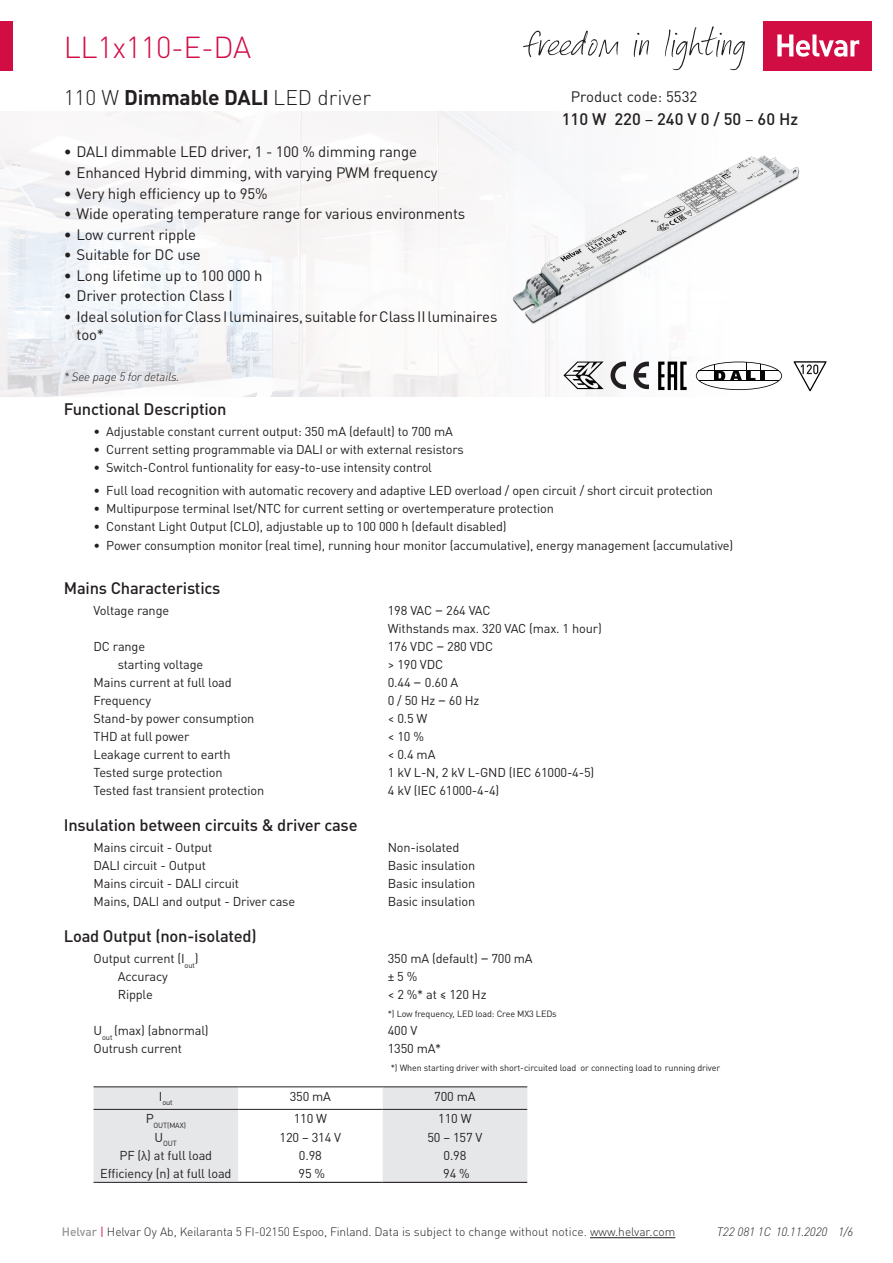
<style>
.page{position:relative;width:893px;height:1263px;background:#fff}
.page>*{position:absolute;margin:0;border:0;box-sizing:border-box;transform-origin:0 0}
.HELVAR_Small_Heading{font:300 30px "DIN Pro";letter-spacing:-.01em;color:#d20d44}
.headlineO{font:300 21px "DIN Pro";color:#231f20}
.Data_subheads{font:500 16.5px "DIN Pro";letter-spacing:-.01em;color:#231f20}
.Tehot{font:500 16.5px "DIN Pro";color:#231f20}
.Tehot-2{font:15px/18px "DIN Pro";letter-spacing:-.01em;color:#231f20}
.Data_bread{font:12.75px "DIN Pro";letter-spacing:-.01em;color:#231f20}
.t1{font:300 12px "DIN Pro";color:#231f20}
.Documnetn_number{font:italic 300 12px "DIN Pro";letter-spacing:-.005em;color:#231f20}
.new{font:italic 300 12px "DIN Pro";letter-spacing:-.01em;color:#231f20}
.Data_bread-2{font:9px "DIN Pro";letter-spacing:-.01em;color:#231f20}
.Data_bread-3{font:7.5px "DIN Pro";letter-spacing:-.01em;color:#231f20}
.s1{font-weight:700}
.s2{font-weight:400}
.s3{font-size:15px}
.s4{font-weight:500;color:#939598}
.s5{font-weight:400;color:#d20d44}
</style>
<div class="page">
<hr style="left:590px;top:1237px;width:85px;height:1px;background:#231f20">
<img style="left:0;top:112px;width:749px;height:284px">
<div style="left:94px;top:1087px;width:144px;height:95px;background:#e6e7e9"></div>
<div style="left:383px;top:1087px;width:144px;height:95px;background:#e6e7e9"></div>
<hr style="left:238px;top:1182px;width:145px;height:1px;background:#231f20">
<hr style="left:383px;top:1182px;width:144px;height:1px;background:#231f20">
<hr style="left:238px;top:1086px;width:145px;height:1px;background:#231f20">
<hr style="left:383px;top:1086px;width:144px;height:1px;background:#231f20">
<hr style="left:238px;top:1109px;width:145px;height:1px;background:#231f20">
<hr style="left:383px;top:1109px;width:144px;height:1px;background:#231f20">
<hr style="left:94px;top:1109px;width:144px;height:1px;background:#231f20">
<hr style="left:94px;top:1086px;width:144px;height:1px;background:#231f20">
<hr style="left:94px;top:1182px;width:144px;height:1px;background:#231f20">
<svg style="left:794px;top:361px;width:32px;height:30px"></svg>
<div style="left:763px;top:21px;width:109px;height:50px;background:#d20d44"></div>
<svg style="left:777px;top:34px;width:82px;height:23px"></svg>
<div style="left:0;top:21px;width:13px;height:50px;background:#d20d44"></div>
<svg style="left:523px;top:27px;width:222px;height:43px"></svg>
<img style="left:497px;top:141px;width:303px;height:196px">
<svg style="left:611px;top:362px;width:38px;height:27px"></svg>
<svg style="left:563px;top:362px;width:41px;height:27px"></svg>
<svg style="left:658px;top:362px;width:29px;height:28px"></svg>
<svg style="left:696px;top:362px;width:86px;height:28px"></svg>
<hr style="left:699px;top:371px;width:80px;height:1px;background:#050504">
<p class="HELVAR_Small_Heading" style="left:64px;top:24px;width:189px">LL1x110-E-DA</p>
<p class="headlineO" style="left:64px;top:82px;width:309px">110 W <span class="s1">Dimmable DALI</span> LED driver</p>
<p class="Tehot-2" style="left:64px;top:142px;width:355px">• DALI dimmable LED driver, 1 - 100 % dimming range</p>
<p class="Tehot-2" style="left:64px;top:162px;width:375px">• Enhanced Hybrid dimming, with varying PWM frequency</p>
<p class="Tehot-2" style="left:64px;top:183px;width:205px">• Very high efficiency up to 95%</p>
<p class="Tehot-2" style="left:64px;top:203px;width:403px">• Wide operating temperature range for various environments</p>
<p class="Tehot-2" style="left:64px;top:224px;width:134px">• Low current ripple</p>
<p class="Tehot-2" style="left:64px;top:244px;width:139px">• Suitable for DC use</p>
<p class="Tehot-2" style="left:64px;top:265px;width:200px">• Long lifetime up to 100 000 h</p>
<p class="Tehot-2" style="left:64px;top:285px;width:170px">• Driver protection Class I</p>
<p class="Tehot-2" style="left:77px;top:306px;width:422px;text-indent:-13px">• Ideal solution for Class I luminaires, suitable for Class II luminaires too*</p>
<p class="new" style="left:64px;top:367px;width:117px">* See page 5 for details.</p>
<p class="Tehot-2" style="left:571px;top:87px;width:128px">Product code: 5532</p>
<p class="Tehot" style="left:562px;top:106px;width:238px">110 W 220 <span class="s2">–</span> 240 V 0 / 50 <span class="s2">–</span> 60 Hz</p>
<p class="Data_subheads" style="left:64px;top:396px;width:164px">Functional Description</p>
<p class="Data_bread" style="left:94px;top:422px;width:361px">• Adjustable constant current output: 350 mA (default) to 700 mA</p>
<p class="Data_bread" style="left:94px;top:440px;width:372px">• Current setting programmable via DALI or with external resistors</p>
<p class="Data_bread" style="left:94px;top:458px;width:340px">• Switch-Control funtionality for easy-to-use intensity control</p>
<p class="Data_bread" style="left:94px;top:480px;width:621px">• Full load recognition with automatic recovery and adaptive LED overload / open circuit / short circuit protection</p>
<p class="Data_bread" style="left:94px;top:498px;width:462px">• Multipurpose terminal Iset/NTC for current setting or overtemperature protection</p>
<p class="Data_bread" style="left:94px;top:516px;width:415px">• Constant Light Output (CLO), adjustable up to 100 000 h (default disabled)</p>
<p class="Data_bread" style="left:94px;top:535px;width:641px">• Power consumption monitor (real time), running hour monitor (accumulative), energy management (accumulative)</p>
<p class="Data_subheads" style="left:64px;top:575px;width:158px">Mains Characteristics</p>
<p class="Data_bread" style="left:94px;top:601px;width:77px">Voltage range</p>
<p class="Data_bread" style="left:388px;top:601px;width:104px">198 VAC <span class="s3">–</span> 264 VAC</p>
<p class="Data_bread" style="left:388px;top:619px;width:215px">Withstands max. 320 VAC (max. 1 hour)</p>
<p class="Data_bread" style="left:94px;top:637px;width:53px">DC range</p>
<p class="Data_bread" style="left:388px;top:637px;width:107px">176 VDC <span class="s3">–</span> 280 VDC</p>
<p class="Data_bread" style="left:118px;top:655px;width:87px">starting voltage</p>
<p class="Data_bread" style="left:388px;top:655px;width:57px">&gt; 190 VDC</p>
<p class="Data_bread" style="left:94px;top:673px;width:140px">Mains current at full load</p>
<p class="Data_bread" style="left:388px;top:673px;width:72px">0.44 <span class="s3">–</span> 0.60 A</p>
<p class="Data_bread" style="left:94px;top:691px;width:59px">Frequency</p>
<p class="Data_bread" style="left:388px;top:691px;width:93px">0 / 50 Hz <span class="s3">–</span> 60 Hz</p>
<p class="Data_bread" style="left:94px;top:709px;width:162px">Stand-by power consumption</p>
<p class="Data_bread" style="left:388px;top:709px;width:41px">&lt; 0.5 W</p>
<p class="Data_bread" style="left:94px;top:727px;width:97px">THD at full power</p>
<p class="Data_bread" style="left:388px;top:727px;width:38px">&lt; 10 %</p>
<p class="Data_bread" style="left:94px;top:745px;width:138px">Leakage current to earth</p>
<p class="Data_bread" style="left:388px;top:745px;width:49px">&lt; 0.4 mA</p>
<p class="Data_bread" style="left:94px;top:763px;width:131px">Tested surge protection</p>
<p class="Data_bread" style="left:388px;top:763px;width:208px">1 kV L-N, 2 kV L-GND (IEC 61000-4-5)</p>
<p class="Data_bread" style="left:94px;top:781px;width:172px">Tested fast transient protection</p>
<p class="Data_bread" style="left:388px;top:781px;width:113px">4 kV (IEC 61000-4-4)</p>
<p class="Data_subheads" style="left:64px;top:812px;width:295px">Insulation between circuits &amp; driver case</p>
<p class="Data_bread" style="left:94px;top:838px;width:120px">Mains circuit - Output</p>
<p class="Data_bread" style="left:388px;top:838px;width:73px">Non-isolated</p>
<p class="Data_bread" style="left:94px;top:856px;width:114px">DALI circuit - Output</p>
<p class="Data_bread" style="left:388px;top:856px;width:89px">Basic insulation</p>
<p class="Data_bread" style="left:94px;top:874px;width:147px">Mains circuit - DALI circuit</p>
<p class="Data_bread" style="left:388px;top:874px;width:89px">Basic insulation</p>
<p class="Data_bread" style="left:94px;top:892px;width:203px">Mains, DALI and output - Driver case</p>
<p class="Data_bread" style="left:388px;top:892px;width:89px">Basic insulation</p>
<p class="Data_subheads" style="left:64px;top:923px;width:194px">Load Output (non-isolated)</p>
<p class="Data_bread" style="left:94px;top:949px;width:107px">Output current (I<sub>out</sub>)</p>
<p class="Data_bread" style="left:388px;top:949px;width:146px">350 mA (default) <span class="s3">–</span> 700 mA</p>
<p class="Data_bread" style="left:118px;top:967px;width:52px">Accuracy</p>
<p class="Data_bread" style="left:388px;top:967px;width:31px">± 5 %</p>
<p class="Data_bread" style="left:118px;top:985px;width:37px">Ripple</p>
<p class="Data_bread" style="left:388px;top:985px;width:100px">&lt; 2 %* at ≤ 120 Hz</p>
<p class="Data_bread-2" style="left:388px;top:1007px;width:170px">*) Low frequency, LED load: Cree MX3 LEDs</p>
<p class="Data_bread" style="left:94px;top:1021px;width:117px">U<sub>out</sub> (max) (abnormal)</p>
<p class="Data_bread" style="left:388px;top:1021px;width:31px">400 V</p>
<p class="Data_bread" style="left:94px;top:1039px;width:90px">Outrush current</p>
<p class="Data_bread" style="left:388px;top:1039px;width:55px">1350 mA*</p>
<p class="Data_bread-2" style="left:391px;top:1061px;width:331px">*) When starting driver with short-circuited load or connecting load to running driver</p>
<p class="Data_bread-3" style="left:159px;top:1096px;width:15px"><sup>I</sup>out</p>
<p class="Data_bread" style="left:290px;top:1086px;width:43px">350 mA</p>
<p class="Data_bread" style="left:434px;top:1086px;width:43px">700 mA</p>
<p class="Data_bread-3" style="left:146px;top:1119px;width:42px"><sup>P</sup>OUT(MAX)</p>
<p class="Data_bread" style="left:294px;top:1109px;width:35px">110 W</p>
<p class="Data_bread" style="left:438px;top:1109px;width:35px">110 W</p>
<p class="Data_bread-3" style="left:155px;top:1137px;width:24px"><sup>U</sup>OUT</p>
<p class="Data_bread" style="left:280px;top:1127px;width:63px">120 – 314 V</p>
<p class="Data_bread" style="left:427px;top:1127px;width:57px">50 – 157 V</p>
<p class="Data_bread" style="left:119px;top:1145px;width:94px">PF (λ) at full load</p>
<p class="Data_bread" style="left:299px;top:1145px;width:24px">0.98</p>
<p class="Data_bread" style="left:443px;top:1145px;width:24px">0.98</p>
<p class="Data_bread" style="left:100px;top:1163px;width:133px">Efficiency (η) at full load</p>
<p class="Data_bread" style="left:299px;top:1163px;width:28px">95 %</p>
<p class="Data_bread" style="left:443px;top:1163px;width:28px">94 %</p>
<p class="t1" style="left:62px;top:1222px;width:615px"><span class="s4">Helvar</span> <span class="s5">|</span> Helvar Oy Ab, Keilaranta 5 FI-02150 Espoo, Finland. Data is subject to change without notice. www.helvar.com</p>
<p class="Documnetn_number" style="left:717px;top:1222px;width:138px">T22 081 1C 10.11.2020 1/6</p>
</div>
